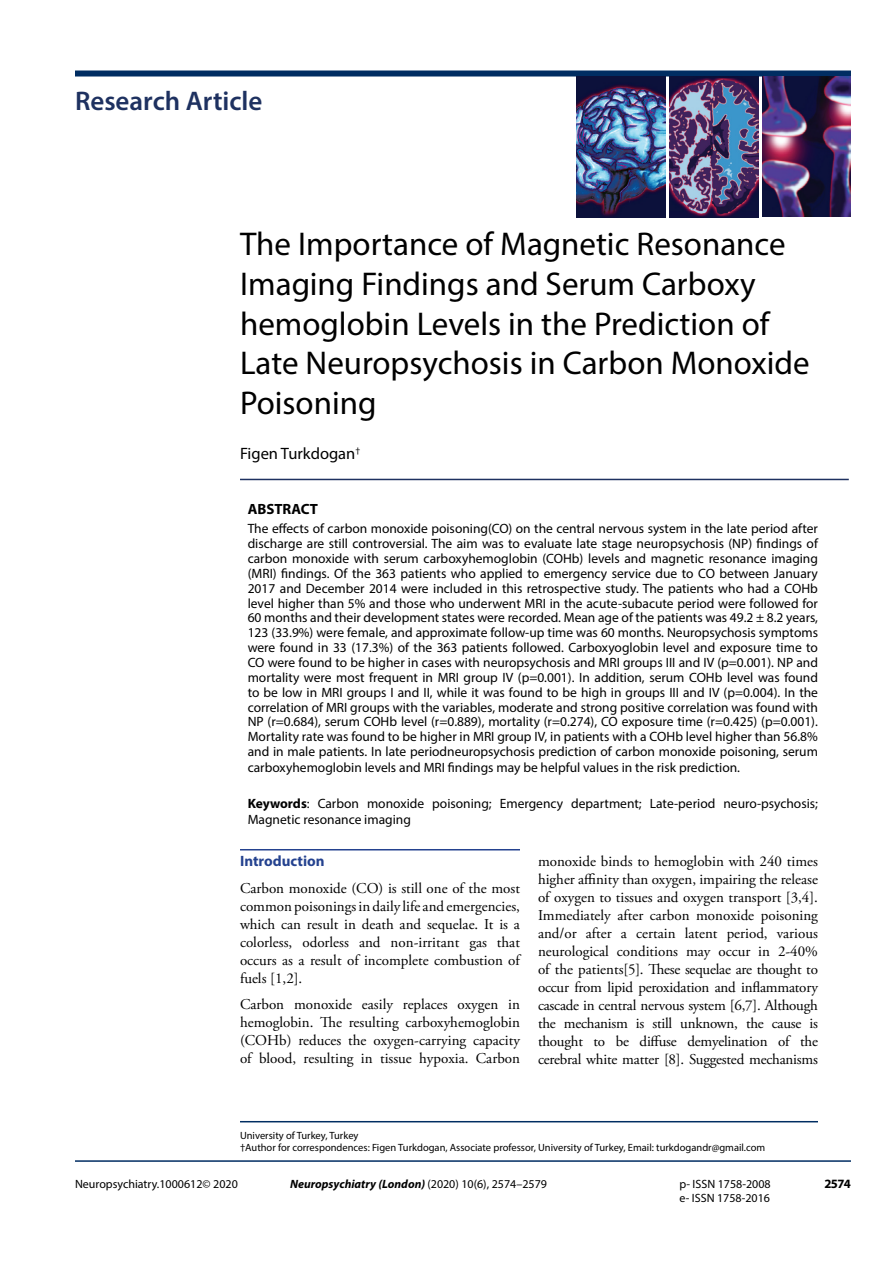
<style>
.page{position:relative;width:893px;height:1263px;background:#fff}
.page>*{position:absolute;margin:0;border:0;box-sizing:border-box;transform-origin:0 0}
.t1{font:33px/39.6px "Myriad Pro";color:#000}
.t2{font:600 27px "Myriad Pro";color:#1e3160}
.t3{font:16.5px "Myriad Pro";color:#000}
.t4{font:15px/18px "Adobe Garamond Pro";color:#000;text-align:justify}
.t5{font:700 15px "Myriad Pro";color:#24428f}
.t6{font:700 14.85px "Myriad Pro";color:#000}
.t7{font:13.5px/14.9px "Myriad Pro";color:#000;text-align:justify}
.t8{font:700 12.75px "Myriad Pro";color:#000}
.t9{font:12px/14.4px "Myriad Pro";color:#000}
.t10{font:italic 700 12px "Myriad Pro";color:#000}
.t11{font:10.5px/12.6px "Myriad Pro";color:#000}
.s1{font-weight:700}
.s2{font-weight:400;font-style:normal}
</style>
<div class="page">
<div style="left:75px;top:71px;width:776px;height:6px;background:#002d62"></div>
<hr style="left:75px;top:1160px;width:776px;height:2px;background:#002d62">
<img style="left:576px;top:77px;width:89px;height:141px">
<img style="left:669px;top:77px;width:89px;height:140px">
<img style="left:763px;top:77px;width:88px;height:140px">
<hr style="left:240px;top:1121px;width:578px;height:1px;background:#002d62">
<hr style="left:240px;top:479px;width:609px;height:1px;background:#1e3160">
<hr style="left:240px;top:849px;width:280px;height:1px;background:#24428f">
<h2 class="t2" style="left:75px;top:84px;width:189px">Research Article</h2>
<h1 class="t1" style="left:240px;top:224px;width:571px">The Importance of Magnetic Resonance<br>Imaging Findings and Serum Carboxy hemoglobin Levels in the Prediction of<br>Late Neuropsychosis in Carbon Monoxide<br>Poisoning</h1>
<p class="t3" style="left:240px;top:443px;width:122px">Figen Turkdogan<sup>†</sup></p>
<p class="t6" style="left:248px;top:499px;width:72px">ABSTRACT</p>
<p class="t7" style="left:248px;top:521px;width:572px">The effects of carbon monoxide poisoning(CO) on the central nervous system in the late period after discharge are still controversial. The aim was to evaluate late stage neuropsychosis (NP) findings of carbon monoxide with serum carboxyhemoglobin (COHb) levels and magnetic resonance imaging (MRI) findings. Of the 363 patients who applied to emergency service due to CO between January 2017 and December 2014 were included in this retrospective study. The patients who had a COHb level higher than 5% and those who underwent MRI in the acute-subacute period were followed for 60 months and their development states were recorded. Mean age of the patients was 49.2 ± 8.2 years, 123 (33.9%) were female, and approximate follow-up time was 60 months. Neuropsychosis symptoms were found in 33 (17.3%) of the 363 patients followed. Carboxyoglobin level and exposure time to CO were found to be higher in cases with neuropsychosis and MRI groups III and IV (p=0.001). NP and mortality were most frequent in MRI group IV (p=0.001). In addition, serum COHb level was found to be low in MRI groups I and II, while it was found to be high in groups III and IV (p=0.004). In the correlation of MRI groups with the variables, moderate and strong positive correlation was found with NP (r=0.684), serum COHb level (r=0.889), mortality (r=0.274), CO exposure time (r=0.425) (p=0.001).<br>Mortality rate was found to be higher in MRI group IV, in patients with a COHb level higher than 56.8% and in male patients. In late periodneuropsychosis prediction of carbon monoxide poisoning, serum</p>
<p class="t7" style="left:248px;top:760px;width:494px">carboxyhemoglobin levels and MRI findings may be helpful values in the risk prediction.</p>
<p class="t7" style="left:248px;top:795px;width:572px;line-height:16.2px"><span class="s1">Keywords</span>: Carbon monoxide poisoning; Emergency department; Late-period neuro-psychosis;<br>Magnetic resonance imaging</p>
<p class="t5" style="left:240px;top:851px;width:86px">Introduction</p>
<p class="t4" style="left:240px;top:879px;width:281px">Carbon monoxide (CO) is still one of the most common poisonings in daily life and emergencies, which can result in death and sequelae. It is a colorless, odorless and non-irritant gas that occurs as a result of incomplete combustion of fuels [1,2].</p>
<p class="t4" style="left:240px;top:996px;width:281px">Carbon monoxide easily replaces oxygen in hemoglobin. The resulting carboxyhemoglobin (COHb) reduces the oxygen-carrying capacity of blood, resulting in tissue hypoxia. Carbon</p>
<p class="t4" style="left:538px;top:852px;width:282px">monoxide binds to hemoglobin with 240 times higher affinity than oxygen, impairing the release of oxygen to tissues and oxygen transport [3,4].<br>Immediately after carbon monoxide poisoning and/or after a certain latent period, various neurological conditions may occur in 2-40% of the patients[5]. These sequelae are thought to occur from lipid peroxidation and inflammatory cascade in central nervous system [6,7]. Although the mechanism is still unknown, the cause is thought to be diffuse demyelination of the cerebral white matter [8]. Suggested mechanisms</p>
<p class="t11" style="left:240px;top:1129px;width:527px">University of Turkey, Turkey<br>†Author for correspondences: Figen Turkdogan, Associate professor, University of Turkey, Email: turkdogandr@gmail.com</p>
<p class="t9" style="left:75px;top:1176px;width:164px">Neuropsychiatry.1000612© 2020</p>
<p class="t9" style="left:679px;top:1176px;width:93px">p- ISSN 1758-2008 e- ISSN 1758-2016</p>
<p class="t10" style="left:290px;top:1176px;width:258px">Neuropsychiatry (London) <span class="s2">(2020) 10(6), 2574–2579</span></p>
<p class="t8" style="left:824px;top:1176px;width:28px">2574</p>
</div>
